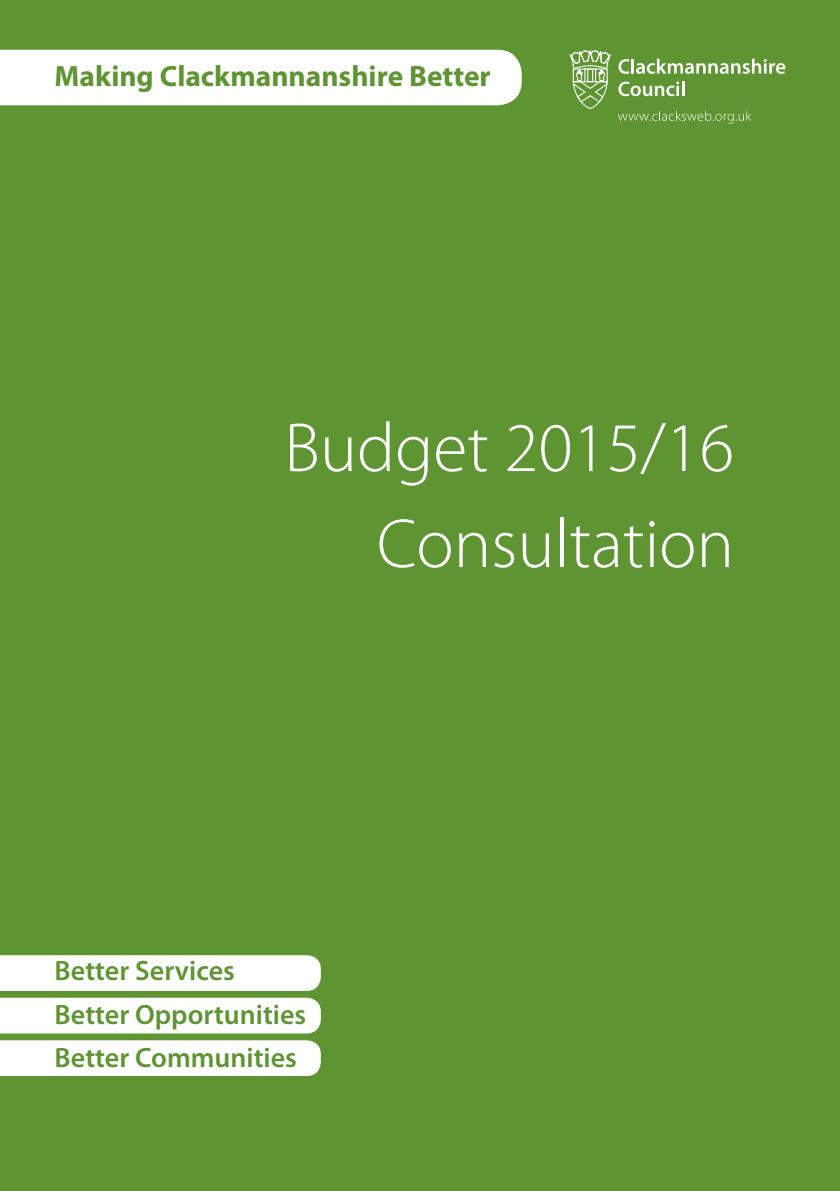
<style>
.page{position:relative;width:840px;height:1191px;background:#fff}
.page>*{position:absolute;margin:0;border:0;box-sizing:border-box;transform-origin:0 0}
.t1{font:300 70px/96px "Myriad Pro";color:#fff;text-align:right}
.t2{font:700 29.4px "Myriad Pro";color:#5e9532}
.t3{font:600 28px/43.6px "Myriad Pro";color:#5e9532}
</style>
<div class="page">
<div style="left:0;top:0;width:839px;height:1191px;background:#5e9532"></div>
<div style="left:0;top:50px;width:521px;height:55px;background:#fff"></div>
<svg style="left:618px;top:59px;width:167px;height:15px"></svg>
<svg style="left:618px;top:81px;width:60px;height:15px"></svg>
<hr style="left:681px;top:81px;width:3px;height:15px;background:#fff">
<svg style="left:618px;top:111px;width:133px;height:13px"></svg>
<svg style="left:569px;top:50px;width:42px;height:59px"></svg>
<div style="left:0;top:1040px;width:320px;height:36px;background:#fff"></div>
<div style="left:0;top:997px;width:320px;height:36px;background:#fff"></div>
<div style="left:0;top:955px;width:320px;height:36px;background:#fff"></div>
<p class="t2" style="left:55px;top:59px;width:437px">Making Clackmannanshire Better</p>
<p class="t1" style="left:284px;top:401px;width:451px">Budget 2015/16<br>Consultation</p>
<p class="t3" style="left:55px;top:949px;width:253px">Better Services<br>Better Opportunities<br>Better Communities</p>
</div>
